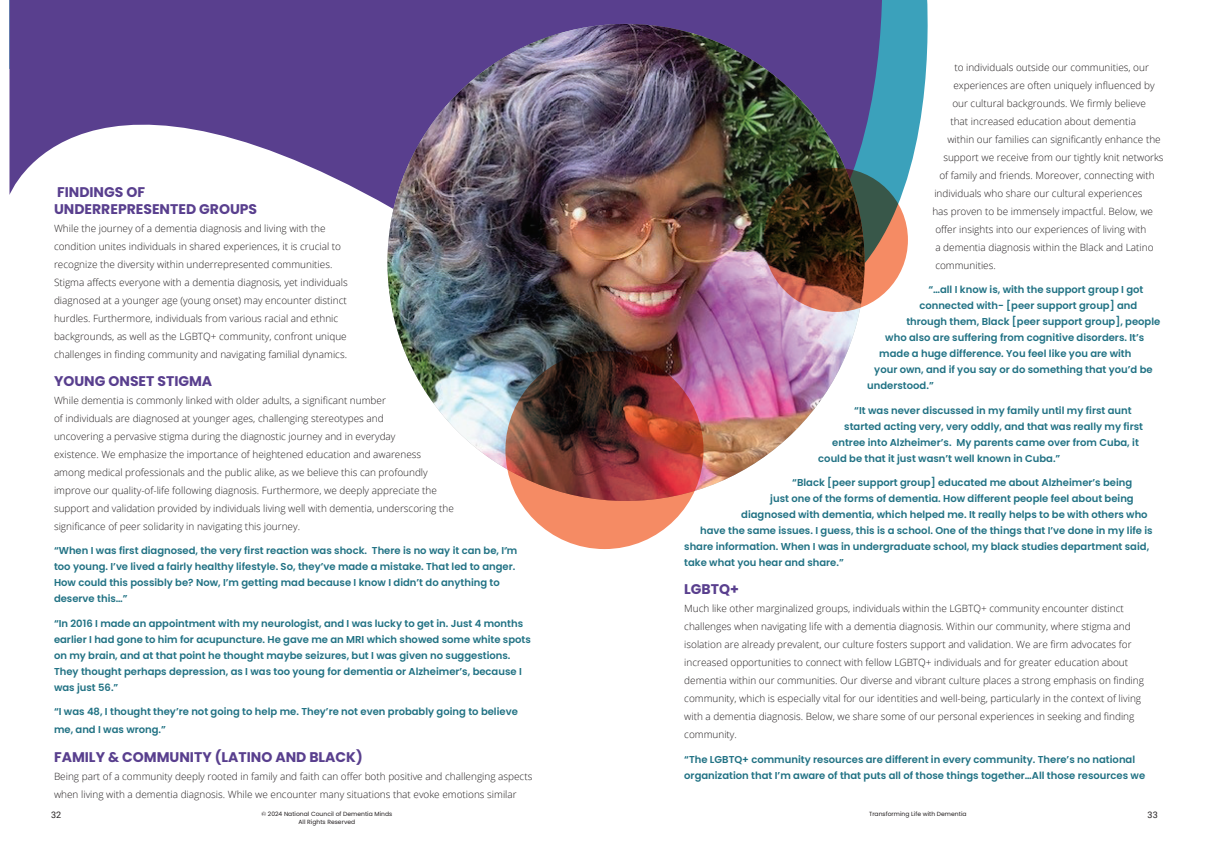
<style>
.page{position:relative;width:1209px;height:860px;background:#fff}
.page>*{position:absolute;margin:0;border:0;box-sizing:border-box;transform-origin:0 0}
.t1{font:700 14px/16.8px "Poppins";color:#593f8e}
.t2{font:300 10px/18px "Open Sans";color:#231f20}
.t3{font:600 10px/16px "Poppins";color:#217284}
.t4{font:9px "Roboto";color:#231f20}
.t5{font:6px "Poppins";letter-spacing:.005em;color:#231f20}
</style>
<div class="page">
<svg style="left:9px;top:0;width:919px;height:534px"></svg>
<img style="left:387px;top:24px;width:477px;height:477px;border-radius:238px">
<img style="left:505px;top:351px;width:198px;height:198px;border-radius:50%">
<svg style="left:764px;top:168px;width:144px;height:144px;background:#5e3d29"></svg>
<h1 class="t1" style="left:54px;top:184px;width:205px">FINDINGS OF<br>UNDERREPRESENTED GROUPS</h1>
<p class="t2" style="left:54px;top:219px;width:295px">While the journey of a dementia diagnosis and living with the condition unites individuals in shared experiences, it is crucial to recognize the diversity within underrepresented communities.<br>Stigma affects everyone with a dementia diagnosis, yet individuals diagnosed at a younger age (young onset) may encounter distinct hurdles. Furthermore, individuals from various racial and ethnic backgrounds, as well as the LGBTQ+ community, confront unique challenges in finding community and navigating familial dynamics.</p>
<h1 class="t1" style="left:54px;top:373px;width:160px">YOUNG ONSET STIGMA</h1>
<p class="t2" style="left:54px;top:391px;width:401px">While dementia is commonly linked with older adults, a significant number<br>of individuals are diagnosed at younger ages, challenging stereotypes and<br>uncovering a pervasive stigma during the diagnostic journey and in everyday<br>existence. We emphasize the importance of heightened education and awareness among medical professionals and the public alike, as we believe this can profoundly improve our quality-of-life following diagnosis. Furthermore, we deeply appreciate the support and validation provided by individuals living well with dementia, underscoring the significance of peer solidarity in navigating this journey.</p>
<p class="t3" style="left:54px;top:543px;width:465px">“When I was first diagnosed, the very first reaction was shock. There is no way it can be, I’m too young. I’ve lived a fairly healthy lifestyle. So, they’ve made a mistake. That led to anger.<br>How could this possibly be? Now, I’m getting mad because I know I didn’t do anything to deserve this…”</p>
<p class="t3" style="left:54px;top:615px;width:478px">“In 2016 I made an appointment with my neurologist, and I was lucky to get in. Just 4 months earlier I had gone to him for acupuncture. He gave me an MRI which showed some white spots on my brain, and at that point he thought maybe seizures, but I was given no suggestions.<br>They thought perhaps depression, as I was too young for dementia or Alzheimer’s, because I was just 56.”</p>
<p class="t3" style="left:54px;top:703px;width:465px;line-height:18px">“I was 48, I thought they’re not going to help me. They’re not even probably going to believe me, and I was wrong.”</p>
<h1 class="t1" style="left:54px;top:748px;width:310px">FAMILY &amp; COMMUNITY (LATINO AND BLACK)</h1>
<p class="t2" style="left:54px;top:767px;width:480px">Being part of a community deeply rooted in family and faith can offer both positive and challenging aspects when living with a dementia diagnosis. While we encounter many situations that evoke emotions similar</p>
<p class="t2" style="left:954px;top:58px;width:196px">to individuals outside our communities, our</p>
<p class="t2" style="left:953px;top:76px;width:203px">experiences are often uniquely influenced by</p>
<p class="t2" style="left:952px;top:94px;width:195px">our cultural backgrounds. We firmly believe</p>
<p class="t2" style="left:950px;top:112px;width:187px">that increased education about dementia</p>
<p class="t2" style="left:947px;top:130px;width:215px">within our families can significantly enhance the</p>
<p class="t2" style="left:943px;top:148px;width:222px">support we receive from our tightly knit networks</p>
<p class="t2" style="left:939px;top:166px;width:217px">of family and friends. Moreover, connecting with</p>
<p class="t2" style="left:934px;top:184px;width:210px">individuals who share our cultural experiences</p>
<p class="t2" style="left:932px;top:202px;width:222px">has proven to be immensely impactful. Below, we</p>
<p class="t2" style="left:935px;top:220px;width:213px">offer insights into our experiences of living with</p>
<p class="t2" style="left:935px;top:238px;width:220px">a dementia diagnosis within the Black and Latino</p>
<p class="t2" style="left:935px;top:256px;width:62px">communities.</p>
<p class="t3" style="left:928px;top:282px;width:216px">“…all I know is, with the support group I got</p>
<p class="t3" style="left:919px;top:298px;width:219px">connected with- [peer support group] and</p>
<p class="t3" style="left:906px;top:314px;width:255px">through them, Black [peer support group], people</p>
<p class="t3" style="left:885px;top:330px;width:260px">who also are suffering from cognitive disorders. It’s</p>
<p class="t3" style="left:879px;top:346px;width:254px">made a huge difference. You feel like you are with</p>
<p class="t3" style="left:874px;top:362px;width:280px">your own, and if you say or do something that you’d be</p>
<p class="t3" style="left:867px;top:378px;width:68px">understood.”</p>
<p class="t3" style="left:854px;top:402px;width:279px">“It was never discussed in my family until my first aunt</p>
<p class="t3" style="left:844px;top:418px;width:300px">started acting very, very oddly, and that was really my first</p>
<p class="t3" style="left:832px;top:434px;width:308px">entree into Alzheimer’s. My parents came over from Cuba, it</p>
<p class="t3" style="left:818px;top:450px;width:244px">could be that it just wasn’t well known in Cuba.”</p>
<p class="t3" style="left:792px;top:475px;width:341px">“Black [peer support group] educated me about Alzheimer’s being</p>
<p class="t3" style="left:770px;top:491px;width:365px">just one of the forms of dementia. How different people feel about being</p>
<p class="t3" style="left:741px;top:507px;width:408px">diagnosed with dementia, which helped me. It really helps to be with others who</p>
<p class="t3" style="left:700px;top:523px;width:454px">have the same issues. I guess, this is a school. One of the things that I’ve done in my life is</p>
<p class="t3" style="left:684px;top:539px;width:466px">share information. When I was in undergraduate school, my black studies department said,</p>
<p class="t3" style="left:684px;top:555px;width:161px">take what you hear and share.”</p>
<h1 class="t1" style="left:684px;top:581px;width:56px">LGBTQ+</h1>
<p class="t2" style="left:684px;top:599px;width:461px">Much like other marginalized groups, individuals within the LGBTQ+ community encounter distinct challenges when navigating life with a dementia diagnosis. Within our community, where stigma and isolation are already prevalent, our culture fosters support and validation. We are firm advocates for increased opportunities to connect with fellow LGBTQ+ individuals and for greater education about dementia within our communities. Our diverse and vibrant culture places a strong emphasis on finding community, which is especially vital for our identities and well-being, particularly in the context of living with a dementia diagnosis. Below, we share some of our personal experiences in seeking and finding community.</p>
<p class="t3" style="left:684px;top:751px;width:462px">“The LGBTQ+ community resources are different in every community. There’s no national organization that I’m aware of that puts all of those things together…All those resources we</p>
<p class="t4" style="left:51px;top:808px;width:12px">32</p>
<p class="t4" style="left:1147px;top:808px;width:12px">33</p>
<p class="t5" style="left:261px;top:811px;width:132px">© 2024 National Council of Dementia Minds</p>
<p class="t5" style="left:869px;top:811px;width:99px">Transforming Life with Dementia</p>
<p class="t5" style="left:298px;top:818px;width:58px">All Rights Reserved</p>
</div>
